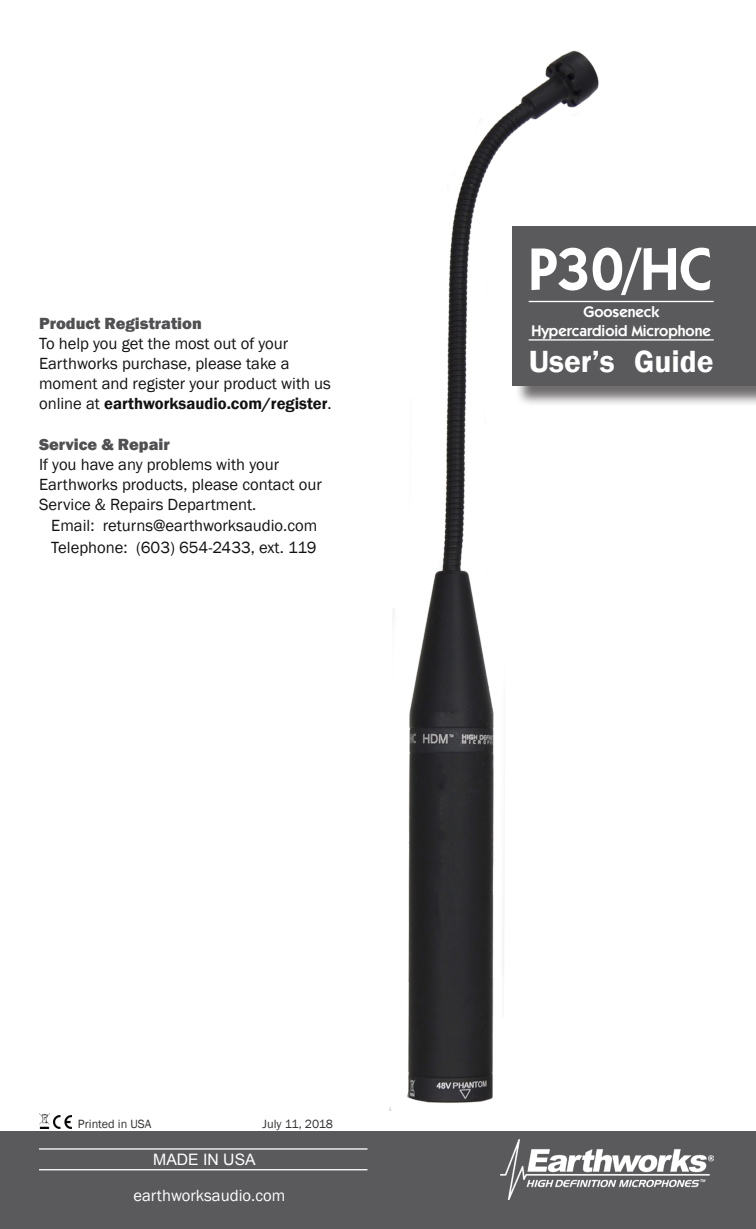
<style>
.page{position:relative;width:756px;height:1229px;background:#fff}
.page>*{position:absolute;margin:0;border:0;box-sizing:border-box;transform-origin:0 0}
.t1{font:600 59.5px "Kabel IT Cby BT";color:#fff}
.t2{font:600 31.5px "Franklin Gothic";color:#fff}
.t3{font:16.62px/19.9px "Franklin Gothic";color:#121212}
.t4{font:800 16.62px "Franklin Gothic";color:#505052}
.t5{font:16.62px "Franklin Gothic";color:#fff}
.t6{font:15.75px "Arial";color:#fff}
.t7{font:600 15.4px "Kabel IT Cby BT";color:#fff}
.t8{font:12.25px "Franklin Gothic";color:#312f30}
.s1{font-weight:600}
</style>
<div class="page">
<div style="left:0;top:1131px;width:756px;height:97px;background:#5a5a5d"></div>
<img style="left:501px;top:1139px;width:212px;height:60px">
<img style="left:39px;top:1114px;width:10px;height:14px">
<img style="left:54px;top:1115px;width:18px;height:13px">
<img style="left:389px;top:50px;width:210px;height:1061px">
<hr style="left:39px;top:1148px;width:328px;height:1px;background:#fff">
<hr style="left:39px;top:1169px;width:328px;height:1px;background:#fff">
<div style="left:515px;top:228px;width:241px;height:179px;background:#231f20;opacity:.65"></div>
<div style="left:512px;top:226px;width:244px;height:159px;background:#5a5a5d"></div>
<hr style="left:529px;top:301px;width:185px;height:1px;background:#fff">
<hr style="left:529px;top:339px;width:185px;height:1px;background:#fff">
<p class="t4" style="left:39px;top:312px;width:164px">Product Registration</p>
<p class="t3" style="left:39px;top:333px;width:294px">To help you get the most out of your Earthworks purchase, please take a moment and register your product with us online at <span class="s1">earthworksaudio.com/register</span>.</p>
<p class="t4" style="left:39px;top:433px;width:132px">Service &amp; Repair</p>
<p class="t3" style="left:39px;top:454px;width:284px">If you have any problems with your<br>Earthworks products, please contact our<br>Service &amp; Repairs Department.</p>
<p class="t3" style="left:51px;top:516px;width:268px">Email: returns@earthworksaudio.com</p>
<p class="t3" style="left:51px;top:538px;width:267px">Telephone: (603) 654-2433, ext. 119</p>
<p class="t1" style="left:528px;top:232px;width:185px">P30/HC</p>
<p class="t7" style="left:583px;top:302px;width:77px">Gooseneck</p>
<p class="t7" style="left:531px;top:321px;width:181px">Hypercardioid Microphone</p>
<p class="t2" style="left:529px;top:342px;width:187px">User’s Guide</p>
<p class="t8" style="left:78px;top:1116px;width:75px">Printed in USA</p>
<p class="t8" style="left:262px;top:1116px;width:72px">July 11, 2018</p>
<p class="t6" style="left:153px;top:1149px;width:104px">MADE IN USA</p>
<p class="t5" style="left:134px;top:1185px;width:153px">earthworksaudio.com</p>
</div>
